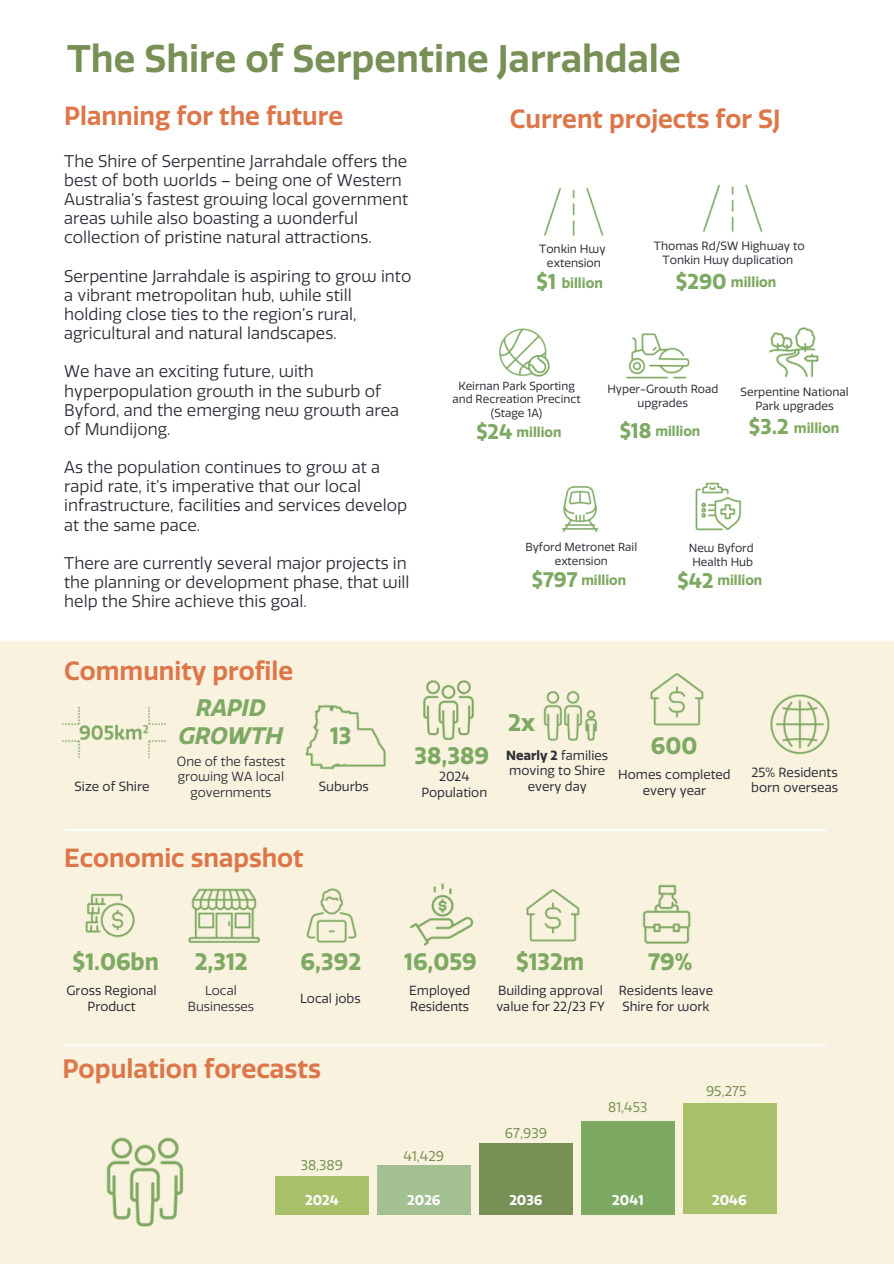
<style>
.page{position:relative;width:894px;height:1264px;background:#fff}
.page>*{position:absolute;margin:0;border:0;box-sizing:border-box;transform-origin:0 0}
.t1{font:600 37.35px "Quatro";color:#789055}
.t2{font:600 25.95px "Quatro";color:#dd7649}
.t3{font:600 25.5px "Quatro";color:#dd7649}
.t4{font:italic 700 23.25px/28px "Quatro";color:#7da962;text-align:center}
.t5{font:700 23.25px "Quatro";color:#7da962}
.t6{font:700 23.1px "Quatro";color:#7da962}
.t7{font:700 20.85px "Quatro";color:#7da962}
.t8{font:700 20.55px "Quatro";color:#7da962}
.t9{font:16.5px/19.2px "Quatro";color:#2d2d38}
.t10{font:700 13.95px "Quatro";color:#7da962}
.t11{font:13.8px "Quatro";color:#789055}
.t12{font:700 13.8px "Quatro";color:#fcfcfc}
.t13{font:700 13.65px "Quatro";color:#7da962}
.t14{font:12.9px/15.5px "Quatro";color:#2d2d38}
.t15{font:12.9px/15.5px "Quatro";color:#2d2d38;text-align:center}
.t16{font:11.55px/14px "Quatro";color:#2d2d38;text-align:center}
.t17{font:11.4px/13.6px "Quatro";color:#2d2d38;text-align:center}
.s1{font-weight:700}
</style>
<div class="page">
<div style="left:0;top:640px;width:892px;height:623px;background:#f8f2df"></div>
<img style="left:544px;top:187px;width:60px;height:49px">
<img style="left:561px;top:486px;width:38px;height:46px">
<img style="left:499px;top:328px;width:51px;height:49px">
<img style="left:626px;top:333px;width:64px;height:46px">
<img style="left:768px;top:327px;width:51px;height:51px">
<img style="left:695px;top:482px;width:47px;height:49px">
<img style="left:85px;top:893px;width:50px;height:45px">
<img style="left:188px;top:888px;width:72px;height:55px">
<img style="left:306px;top:888px;width:51px;height:55px">
<img style="left:410px;top:883px;width:64px;height:63px">
<img style="left:526px;top:889px;width:54px;height:53px">
<img style="left:642px;top:884px;width:49px;height:60px">
<hr style="left:64px;top:829px;width:762px;height:2px;background:#fcfcfc">
<hr style="left:64px;top:1044px;width:762px;height:2px;background:#fcfcfc">
<img style="left:703px;top:184px;width:60px;height:48px">
<img style="left:62px;top:707px;width:104px;height:51px">
<img style="left:423px;top:680px;width:51px;height:60px">
<img style="left:305px;top:705px;width:81px;height:65px">
<img style="left:770px;top:694px;width:60px;height:61px">
<img style="left:543px;top:691px;width:55px;height:50px">
<img style="left:650px;top:673px;width:54px;height:53px">
<div style="left:581px;top:1120px;width:93px;height:94px;background:#7da962"></div>
<div style="left:479px;top:1142px;width:93px;height:72px;background:#789055"></div>
<div style="left:377px;top:1165px;width:93px;height:49px;background:#a2c091"></div>
<div style="left:275px;top:1175px;width:93px;height:39px;background:#a8c069"></div>
<img style="left:106px;top:1137px;width:78px;height:90px">
<div style="left:682px;top:1103px;width:94px;height:110px;background:#a8c069"></div>
<p class="t1" style="left:67px;top:37px;width:614px">The Shire of Serpentine Jarrahdale</p>
<h6 class="t3" style="left:64px;top:101px;width:280px">Planning for the future</h6>
<p class="t9" style="left:64px;top:152px;width:345px">The Shire of Serpentine Jarrahdale offers the best of both worlds – being one of Western Australia’s fastest growing local government areas while also boasting a wonderful collection of pristine natural attractions.</p>
<p class="t9" style="left:64px;top:267px;width:348px">Serpentine Jarrahdale is aspiring to grow into a vibrant metropolitan hub, while still holding close ties to the region’s rural, agricultural and natural landscapes.</p>
<h4 class="t9" style="left:64px;top:362px;width:336px">We have an exciting future, with hyperpopulation growth in the suburb of<br>Byford, and the emerging new growth area of Mundijong.</h4>
<p class="t9" style="left:64px;top:458px;width:344px">As the population continues to grow at a rapid rate, it’s imperative that our local infrastructure, facilities and services develop at the same pace.</p>
<p class="t9" style="left:64px;top:553px;width:347px">There are currently several major projects in the planning or development phase, that will help the Shire achieve this goal.</p>
<h6 class="t3" style="left:64px;top:656px;width:230px">Community profile</h6>
<p class="t3" style="left:509px;top:104px;width:272px">Current projects for SJ</p>
<p class="t16" style="left:539px;top:242px;width:68px">Tonkin Hwy</p>
<h4 class="t16" style="left:547px;top:256px;width:55px">extension</h4>
<p class="t7" style="left:536px;top:270px;width:21px">$1</p>
<h5 class="t10" style="left:561px;top:275px;width:43px">billion</h5>
<h4 class="t16" style="left:653px;top:240px;width:152px">Thomas Rd/SW Highway to<br>Tonkin Hwy duplication</h4>
<p class="t7" style="left:675px;top:270px;width:52px">$290</p>
<p class="t10" style="left:730px;top:274px;width:47px">million</p>
<h4 class="t17" style="left:452px;top:379px;width:130px">Keirnan Park Sporting and Recreation Precinct (Stage 1A)</h4>
<p class="t8" style="left:476px;top:419px;width:37px">$24</p>
<p class="t13" style="left:516px;top:424px;width:46px">million</p>
<p class="t17" style="left:607px;top:383px;width:112px">Hyper-Growth Road upgrades</p>
<p class="t16" style="left:740px;top:385px;width:110px">Serpentine National<br>Park upgrades</p>
<p class="t8" style="left:619px;top:419px;width:33px">$18</p>
<p class="t13" style="left:655px;top:423px;width:46px">million</p>
<p class="t7" style="left:748px;top:415px;width:41px">$3.2</p>
<h4 class="t10" style="left:793px;top:419px;width:47px">million</h4>
<h5 class="t17" style="left:525px;top:540px;width:113px">Byford Metronet Rail extension</h5>
<p class="t8" style="left:531px;top:568px;width:47px">$797</p>
<p class="t13" style="left:581px;top:572px;width:46px">million</p>
<p class="t17" style="left:688px;top:541px;width:66px">New Byford</p>
<p class="t17" style="left:692px;top:555px;width:62px">Health Hub</p>
<p class="t8" style="left:677px;top:569px;width:37px">$42</p>
<p class="t13" style="left:717px;top:572px;width:46px">million</p>
<h4 class="t4" style="left:179px;top:694px;width:106px">RAPID<br>GROWTH</h4>
<p class="t5" style="left:330px;top:723px;width:23px">13</p>
<p class="t5" style="left:508px;top:709px;width:28px">2x</p>
<h4 class="t5" style="left:414px;top:742px;width:76px">38,389</h4>
<h4 class="t15" style="left:177px;top:753px;width:110px">One of the fastest growing WA local governments</h4>
<p class="t14" style="left:506px;top:747px;width:103px"><span class="s1">Nearly 2</span> families moving to Shire</p>
<p class="t14" style="left:421px;top:769px;width:67px;text-align:center">2024<br>Population</p>
<p class="t14" style="left:75px;top:778px;width:76px">Size of Shire</p>
<h4 class="t14" style="left:319px;top:778px;width:51px">Suburbs</h4>
<p class="t14" style="left:527px;top:778px;width:61px">every day</p>
<p class="t6" style="left:650px;top:732px;width:48px">600</p>
<h4 class="t14" style="left:618px;top:767px;width:114px;text-align:center">Homes completed every year</h4>
<h6 class="t3" style="left:64px;top:843px;width:241px">Economic snapshot</h6>
<p class="t14" style="left:751px;top:764px;width:88px">25% Residents born overseas</p>
<p class="t6" style="left:73px;top:948px;width:88px">$1.06bn</p>
<h5 class="t6" style="left:195px;top:948px;width:54px">2,312</h5>
<p class="t6" style="left:300px;top:948px;width:62px">6,392</p>
<p class="t6" style="left:404px;top:948px;width:74px">16,059</p>
<p class="t6" style="left:516px;top:948px;width:70px">$132m</p>
<h2 class="t6" style="left:648px;top:948px;width:46px">79%</h2>
<p class="t14" style="left:618px;top:983px;width:96px">Residents leave<br>Shire for work</p>
<p class="t14" style="left:67px;top:983px;width:92px;text-align:center">Gross Regional<br>Product</p>
<p class="t15" style="left:188px;top:983px;width:68px">Local<br>Businesses</p>
<p class="t14" style="left:496px;top:983px;width:110px">Building approval value for 22/23 FY</p>
<h3 class="t14" style="left:409px;top:983px;width:63px">Employed<br>Residents</h3>
<p class="t14" style="left:300px;top:990px;width:62px">Local jobs</p>
<p class="t2" style="left:62px;top:1053px;width:260px">Population forecasts</p>
<p class="t11" style="left:300px;top:1157px;width:44px">38,389</p>
<p class="t12" style="left:305px;top:1192px;width:35px">2024</p>
<p class="t11" style="left:403px;top:1147px;width:42px">41,429</p>
<p class="t12" style="left:407px;top:1192px;width:35px">2026</p>
<p class="t11" style="left:504px;top:1125px;width:44px">67,939</p>
<p class="t12" style="left:509px;top:1192px;width:35px">2036</p>
<h2 class="t11" style="left:608px;top:1099px;width:41px">81,453</h2>
<p class="t12" style="left:612px;top:1192px;width:33px">2041</p>
<p class="t11" style="left:705px;top:1083px;width:42px">95,275</p>
<p class="t12" style="left:712px;top:1191px;width:36px">2046</p>
</div>
